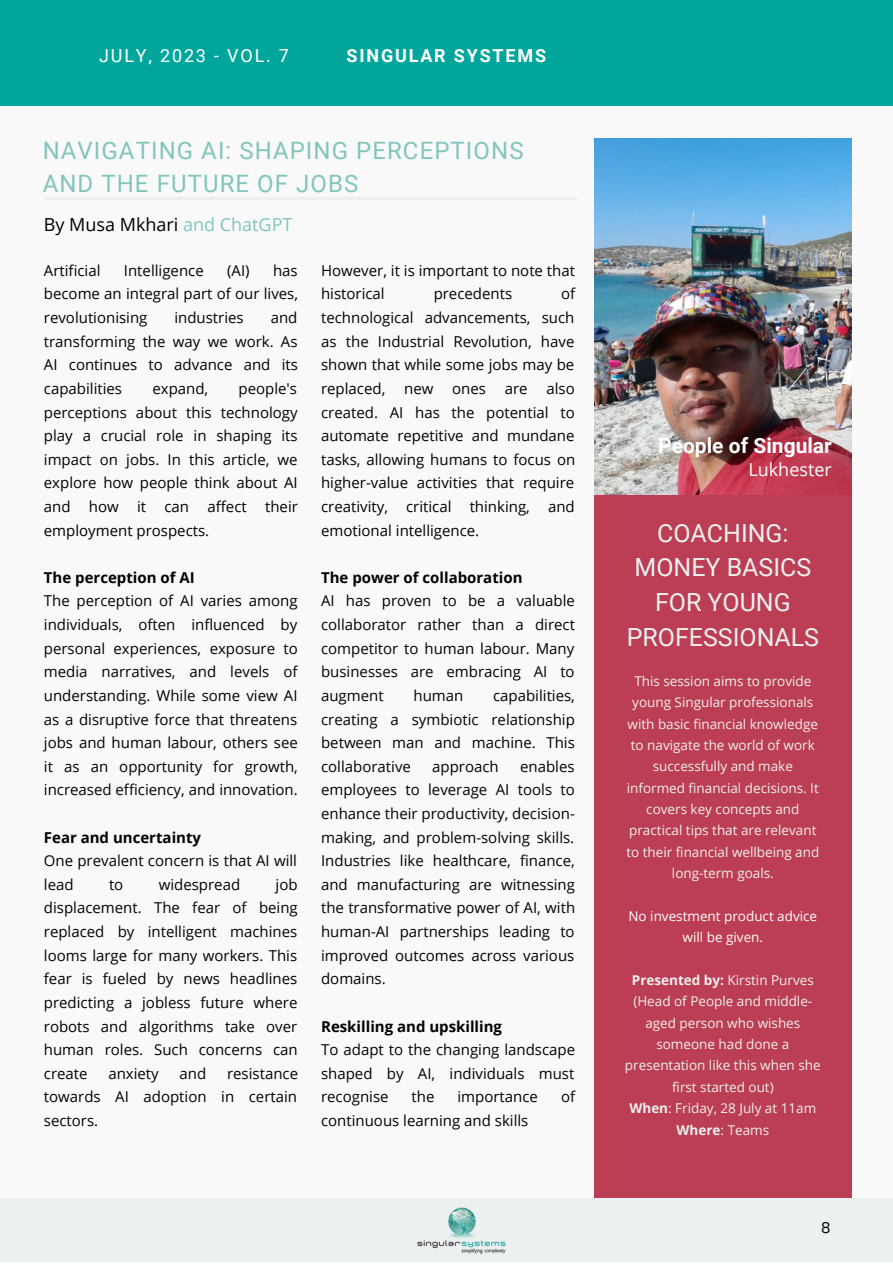
<style>
.page{position:relative;width:893px;height:1264px;background:#fff}
.page>*{position:absolute;margin:0;border:0;box-sizing:border-box;transform-origin:0 0}
.t1{font:25.05px/34.8px "Roboto";color:#edf0f1;text-align:center}
.t2{font:24px/32.5px "Roboto";letter-spacing:.045em;color:#81c5bd}
.t3{font:700 21px "Roboto";color:#fff}
.t4{font:18px "Open Sans";color:#000}
.t5{font:700 18px "Roboto";letter-spacing:.1em;color:#fff}
.t6{font:18px "Roboto";letter-spacing:.1em;color:#fff}
.t7{font:18px "Open Sans";color:#fff}
.t8{font:15px/23.5px "Open Sans";color:#020202;text-align:justify}
.t9{font:700 15px "Open Sans";color:#020202}
.t10{font:15px "Poppins";color:#000}
.t11{font:13.5px/21.3px "Open Sans";color:#edf0f1;text-align:center}
.t12{font:13.5px/21.3px "Open Sans";color:#fff;text-align:center}
.s1{color:#81c5bd}
.s2{font-weight:700}
</style>
<div class="page">
<div style="left:0;top:0;width:892px;height:1262px;background:#f9f9f9"></div>
<div style="left:0;top:1198px;width:892px;height:63px;background:#edf0f1"></div>
<img style="left:417px;top:1207px;width:89px;height:47px">
<img style="left:594px;top:138px;width:256px;height:357px">
<div style="left:594px;top:495px;width:257px;height:702px;background:#bc3e54"></div>
<div style="left:0;top:0;width:892px;height:106px;background:#00a69b"></div>
<hr style="left:46px;top:197px;width:529px;height:3px;background:#edf0f1">
<p class="t6" style="left:99px;top:45px;width:191px">JULY, 2023 - VOL. 7</p>
<p class="t5" style="left:346px;top:45px;width:201px">SINGULAR SYSTEMS</p>
<p class="t2" style="left:43px;top:135px;width:482px">NAVIGATING AI: SHAPING PERCEPTIONS<br>AND THE FUTURE OF JOBS</p>
<p class="t4" style="left:44px;top:212px;width:250px">By Musa Mkhari <span class="s1">and ChatGPT</span></p>
<p class="t8" style="left:44px;top:258px;width:58px">Artificial</p>
<p class="t8" style="left:124px;top:258px;width:81px">Intelligence</p>
<p class="t8" style="left:44px;top:258px;width:256px;text-indent:183px">(AI) has become an integral part of our lives, revolutionising</p>
<p class="t8" style="left:44px;top:305px;width:255px;text-indent:227px">and transforming the way we work. As AI continues to advance and its capabilities</p>
<p class="t8" style="left:174px;top:305px;width:71px">industries</p>
<p class="t8" style="left:44px;top:376px;width:255px;text-indent:195px">people's perceptions about this technology play a crucial role in shaping its impact on jobs. In this article, we explore how people think about AI and how it can affect their employment prospects.</p>
<p class="t9" style="left:44px;top:567px;width:152px">The perception of AI</p>
<p class="t8" style="left:44px;top:589px;width:255px">The perception of AI varies among individuals, often influenced by personal experiences, exposure to media narratives, and levels of understanding. While some view AI as a disruptive force that threatens jobs and human labour, others see it as an opportunity for growth, increased efficiency, and innovation.</p>
<p class="t9" style="left:44px;top:826px;width:159px">Fear and uncertainty</p>
<p class="t8" style="left:44px;top:848px;width:255px">One prevalent concern is that AI will lead</p>
<p class="t8" style="left:152px;top:376px;width:57px">expand,</p>
<p class="t8" style="left:44px;top:872px;width:255px;text-indent:232px">job displacement. The fear of being replaced by intelligent machines looms large for many workers. This fear is fueled by news headlines predicting a jobless future where robots and algorithms take over human roles. Such concerns can create</p>
<p class="t8" style="left:109px;top:872px;width:16px">to</p>
<p class="t8" style="left:159px;top:872px;width:83px">widespread</p>
<p class="t8" style="left:108px;top:1061px;width:52px">anxiety</p>
<p class="t8" style="left:179px;top:1061px;width:28px">and</p>
<p class="t8" style="left:44px;top:1061px;width:256px;text-indent:183px">resistance towards AI adoption in certain sectors.</p>
<p class="t8" style="left:321px;top:258px;width:255px">However, it is important to note that historical</p>
<p class="t8" style="left:321px;top:282px;width:255px;text-indent:240px">of technological advancements, such as the Industrial Revolution, have shown that while some jobs may be replaced,</p>
<p class="t8" style="left:433px;top:282px;width:80px">precedents</p>
<p class="t8" style="left:321px;top:376px;width:256px;text-indent:225px">also created. AI has the potential to automate repetitive and mundane tasks, allowing humans to focus on higher-value activities that require creativity, critical thinking, and emotional intelligence.</p>
<p class="t9" style="left:321px;top:567px;width:203px">The power of collaboration</p>
<p class="t8" style="left:321px;top:589px;width:255px">AI has proven to be a valuable collaborator rather than a direct competitor to human labour. Many businesses are embracing AI to augment</p>
<p class="t8" style="left:404px;top:376px;width:31px">new</p>
<p class="t8" style="left:452px;top:376px;width:35px">ones</p>
<p class="t8" style="left:505px;top:376px;width:24px">are</p>
<p class="t8" style="left:321px;top:683px;width:255px;text-indent:172px">capabilities, creating a symbiotic relationship between man and machine. This collaborative</p>
<p class="t8" style="left:413px;top:683px;width:51px">human</p>
<p class="t8" style="left:321px;top:754px;width:255px;text-indent:199px">enables employees to leverage AI tools to enhance their productivity, decision&shy;making, and problem-solving skills.<br>Industries like healthcare, finance, and manufacturing are witnessing the transformative power of AI, with human-AI partnerships leading to improved outcomes across various domains.</p>
<p class="t9" style="left:321px;top:1015px;width:182px">Reskilling and upskilling</p>
<p class="t8" style="left:321px;top:1037px;width:255px">To adapt to the changing landscape shaped by AI, individuals must recognise</p>
<p class="t8" style="left:432px;top:754px;width:68px">approach</p>
<p class="t8" style="left:411px;top:1084px;width:24px">the</p>
<p class="t8" style="left:457px;top:1084px;width:82px">importance</p>
<p class="t8" style="left:561px;top:1084px;width:16px">of</p>
<p class="t8" style="left:321px;top:1108px;width:209px">continuous learning and skills</p>
<p class="t3" style="left:658px;top:433px;width:175px">People of Singular</p>
<p class="t7" style="left:748px;top:457px;width:85px">Lukhester</p>
<p class="t1" style="left:626px;top:515px;width:194px">COACHING:<br>MONEY BASICS<br>FOR YOUNG<br>PROFESSIONALS</p>
<p class="t11" style="left:626px;top:670px;width:194px">This session aims to provide young Singular professionals with basic financial knowledge to navigate the world of work successfully and make informed financial decisions. It covers key concepts and practical tips that are relevant to their financial wellbeing and long-term goals.</p>
<p class="t12" style="left:628px;top:905px;width:190px">No investment product advice will be given.</p>
<p class="t11" style="left:625px;top:969px;width:197px"><span class="s2">Presented by:</span> Kirstin Purves (Head of People and middle&shy;aged person who wishes someone had done a presentation like this when she first started out)</p>
<p class="t11" style="left:629px;top:1097px;width:188px"><span class="s2">When</span>: Friday, 28 July at 11am</p>
<p class="t11" style="left:676px;top:1118px;width:94px"><span class="s2">Where</span>: Teams</p>
<p class="t10" style="left:821px;top:1216px;width:11px">8</p>
</div>
